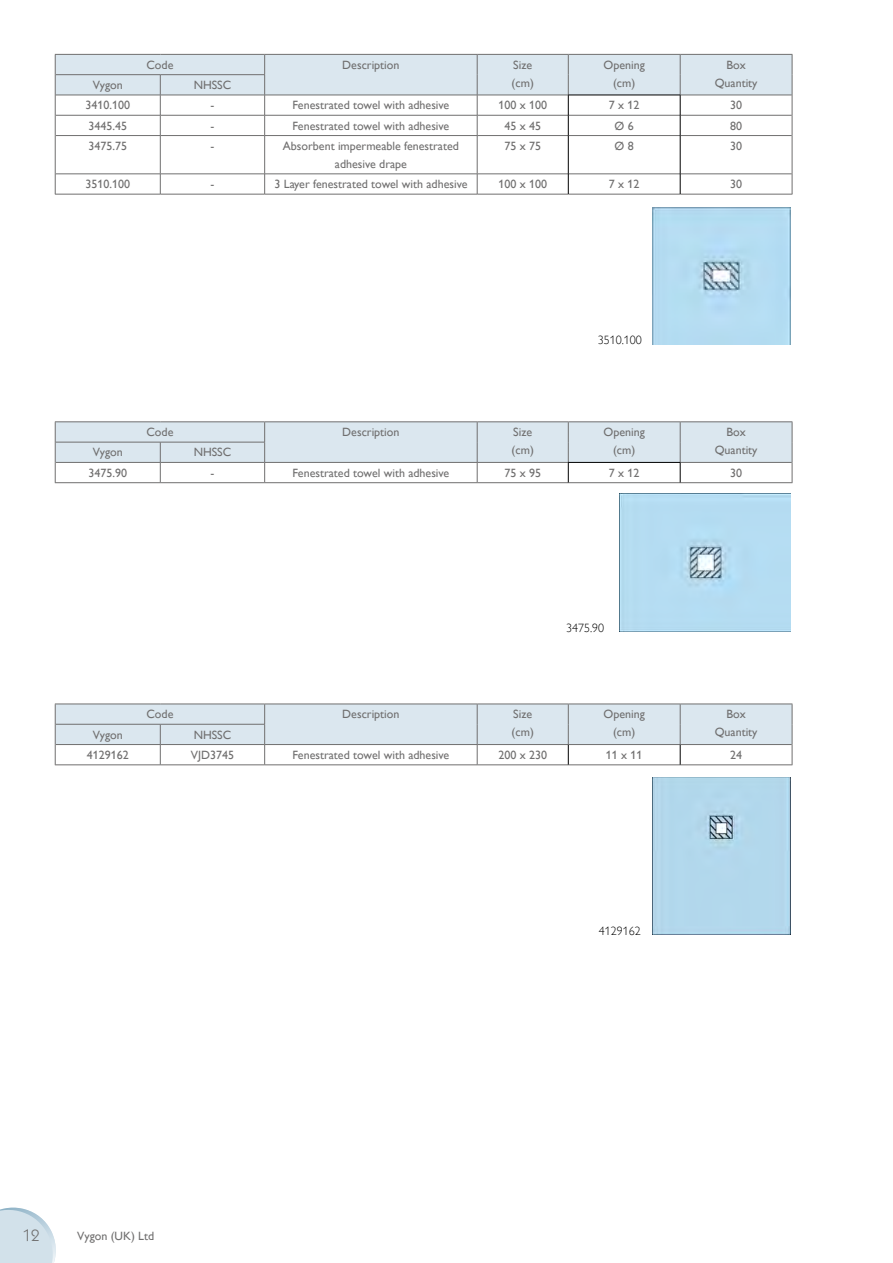
<style>
.page{position:relative;width:893px;height:1263px;background:#fff}
.page>*{position:absolute;margin:0;border:0;box-sizing:border-box;transform-origin:0 0}
.t1{font:16.5px "ITC Kabel Std";color:#706f6f}
.t2{font:12px/18px "Gill Alt One";color:#706f6f;text-align:center}
.t3{font:300 12px "Gill Alt One";color:#000}
.t4{font:12px "Gill Sans";color:#706f6f}
</style>
<div class="page">
<svg style="left:0;top:1207px;width:56px;height:56px"></svg>
<hr style="left:55px;top:136px;width:1px;height:38px;background:#706f6f">
<hr style="left:792px;top:136px;width:1px;height:38px;background:#706f6f">
<svg style="left:55px;top:174px;width:1px;height:20px"></svg>
<svg style="left:792px;top:174px;width:1px;height:20px"></svg>
<hr style="left:160px;top:136px;width:1px;height:38px;background:#706f6f">
<hr style="left:264px;top:136px;width:1px;height:38px;background:#706f6f">
<hr style="left:477px;top:136px;width:1px;height:38px;background:#706f6f">
<hr style="left:56px;top:174px;width:104px;height:1px;background:#706f6f">
<hr style="left:160px;top:174px;width:105px;height:1px;background:#706f6f">
<svg style="left:160px;top:174px;width:1px;height:20px"></svg>
<hr style="left:265px;top:174px;width:212px;height:1px;background:#706f6f">
<svg style="left:264px;top:174px;width:1px;height:20px"></svg>
<hr style="left:477px;top:174px;width:91px;height:1px;background:#706f6f">
<svg style="left:477px;top:174px;width:1px;height:20px"></svg>
<hr style="left:568px;top:174px;width:112px;height:1px;background:#706f6f">
<hr style="left:680px;top:174px;width:112px;height:1px;background:#706f6f">
<hr style="left:55px;top:194px;width:105px;height:1px;background:#706f6f">
<hr style="left:160px;top:194px;width:105px;height:1px;background:#706f6f">
<hr style="left:265px;top:194px;width:212px;height:1px;background:#706f6f">
<hr style="left:477px;top:194px;width:91px;height:1px;background:#706f6f">
<hr style="left:568px;top:194px;width:112px;height:1px;background:#706f6f">
<hr style="left:680px;top:194px;width:112px;height:1px;background:#706f6f">
<svg style="left:55px;top:54px;width:738px;height:82px"></svg>
<hr style="left:568px;top:136px;width:1px;height:38px;background:#000">
<hr style="left:680px;top:136px;width:1px;height:38px;background:#000">
<svg style="left:568px;top:174px;width:1px;height:20px"></svg>
<svg style="left:680px;top:174px;width:1px;height:20px"></svg>
<img style="left:653px;top:207px;width:137px;height:138px">
<hr style="left:55px;top:421px;width:105px;height:1px;background:#706f6f">
<hr style="left:160px;top:421px;width:105px;height:1px;background:#706f6f">
<hr style="left:265px;top:421px;width:212px;height:1px;background:#706f6f">
<hr style="left:477px;top:421px;width:91px;height:1px;background:#706f6f">
<hr style="left:568px;top:421px;width:112px;height:1px;background:#706f6f">
<hr style="left:680px;top:421px;width:112px;height:1px;background:#706f6f">
<hr style="left:55px;top:482px;width:105px;height:1px;background:#706f6f">
<hr style="left:160px;top:482px;width:105px;height:1px;background:#706f6f">
<hr style="left:265px;top:482px;width:212px;height:1px;background:#706f6f">
<hr style="left:477px;top:482px;width:91px;height:1px;background:#706f6f">
<hr style="left:568px;top:482px;width:112px;height:1px;background:#706f6f">
<hr style="left:680px;top:482px;width:112px;height:1px;background:#706f6f">
<svg style="left:55px;top:422px;width:738px;height:60px"></svg>
<img style="left:620px;top:494px;width:170px;height:137px">
<div style="left:653px;top:777px;width:137px;height:157px;background:#b2d8ec"></div>
<svg style="left:55px;top:704px;width:738px;height:61px"></svg>
<p class="t2" style="left:604px;top:56px;width:43px">Opening (cm)</p>
<p class="t2" style="left:726px;top:56px;width:21px">Box</p>
<p class="t2" style="left:146px;top:56px;width:28px">Code</p>
<p class="t2" style="left:342px;top:56px;width:59px">Description</p>
<p class="t2" style="left:513px;top:56px;width:20px">Size</p>
<p class="t2" style="left:512px;top:74px;width:24px">(cm)</p>
<p class="t2" style="left:93px;top:76px;width:32px">Vygon</p>
<p class="t2" style="left:194px;top:76px;width:39px">NHSSC</p>
<p class="t2" style="left:715px;top:74px;width:44px">Quantity</p>
<p class="t2" style="left:85px;top:96px;width:46px">3410.100</p>
<p class="t2" style="left:211px;top:96px;width:5px">-</p>
<p class="t2" style="left:292px;top:96px;width:158px">Fenestrated towel with adhesive</p>
<p class="t2" style="left:498px;top:96px;width:50px">100 x 100</p>
<p class="t2" style="left:609px;top:96px;width:32px">7 x 12</p>
<p class="t2" style="left:730px;top:96px;width:13px">30</p>
<p class="t2" style="left:88px;top:116px;width:40px">3445.45</p>
<p class="t2" style="left:211px;top:116px;width:5px">-</p>
<p class="t2" style="left:292px;top:116px;width:158px">Fenestrated towel with adhesive</p>
<p class="t2" style="left:504px;top:116px;width:38px">45 x 45</p>
<p class="t2" style="left:615px;top:116px;width:21px">Ø 6</p>
<p class="t2" style="left:730px;top:116px;width:13px">80</p>
<p class="t2" style="left:88px;top:137px;width:40px">3475.75</p>
<p class="t2" style="left:211px;top:137px;width:5px">-</p>
<p class="t2" style="left:283px;top:137px;width:178px">Absorbent impermeable fenestrated adhesive drape</p>
<p class="t2" style="left:504px;top:137px;width:38px">75 x 75</p>
<p class="t2" style="left:615px;top:137px;width:21px">Ø 8</p>
<p class="t2" style="left:730px;top:137px;width:13px">30</p>
<p class="t2" style="left:85px;top:175px;width:46px">3510.100</p>
<p class="t2" style="left:211px;top:175px;width:5px">-</p>
<p class="t2" style="left:274px;top:175px;width:194px">3 Layer fenestrated towel with adhesive</p>
<p class="t2" style="left:498px;top:175px;width:50px">100 x 100</p>
<p class="t2" style="left:609px;top:175px;width:32px">7 x 12</p>
<p class="t2" style="left:730px;top:175px;width:13px">30</p>
<p class="t3" style="left:598px;top:333px;width:46px">3510.100</p>
<p class="t2" style="left:604px;top:423px;width:43px">Opening (cm)</p>
<p class="t2" style="left:726px;top:423px;width:21px">Box</p>
<p class="t2" style="left:146px;top:423px;width:28px">Code</p>
<p class="t2" style="left:342px;top:423px;width:59px">Description</p>
<p class="t2" style="left:513px;top:423px;width:20px">Size</p>
<p class="t2" style="left:512px;top:441px;width:24px">(cm)</p>
<p class="t2" style="left:93px;top:443px;width:32px">Vygon</p>
<p class="t2" style="left:194px;top:443px;width:39px">NHSSC</p>
<p class="t2" style="left:715px;top:441px;width:44px">Quantity</p>
<p class="t2" style="left:88px;top:464px;width:40px">3475.90</p>
<p class="t2" style="left:211px;top:464px;width:5px">-</p>
<p class="t2" style="left:292px;top:464px;width:158px">Fenestrated towel with adhesive</p>
<p class="t2" style="left:504px;top:464px;width:38px">75 x 95</p>
<p class="t2" style="left:609px;top:464px;width:32px">7 x 12</p>
<p class="t2" style="left:730px;top:464px;width:13px">30</p>
<p class="t3" style="left:566px;top:621px;width:40px">3475.90</p>
<p class="t2" style="left:604px;top:705px;width:43px">Opening (cm)</p>
<p class="t2" style="left:726px;top:705px;width:21px">Box</p>
<p class="t2" style="left:146px;top:705px;width:28px">Code</p>
<p class="t2" style="left:342px;top:705px;width:59px">Description</p>
<p class="t2" style="left:513px;top:705px;width:20px">Size</p>
<p class="t2" style="left:512px;top:723px;width:24px">(cm)</p>
<p class="t2" style="left:93px;top:725px;width:32px">Vygon</p>
<p class="t2" style="left:194px;top:725px;width:39px">NHSSC</p>
<p class="t2" style="left:715px;top:723px;width:44px">Quantity</p>
<p class="t2" style="left:87px;top:746px;width:43px">4129162</p>
<p class="t2" style="left:191px;top:746px;width:45px">VJD3745</p>
<p class="t2" style="left:292px;top:746px;width:158px">Fenestrated towel with adhesive</p>
<p class="t2" style="left:498px;top:746px;width:50px">200 x 230</p>
<p class="t2" style="left:606px;top:746px;width:38px">11 x 11</p>
<p class="t2" style="left:730px;top:746px;width:13px">24</p>
<h1 class="t1" style="left:23px;top:1226px;width:18px">12</h1>
<p class="t4" style="left:77px;top:1229px;width:78px">Vygon (UK) Ltd</p>
<p class="t3" style="left:599px;top:923px;width:43px">4129162</p>
</div>
